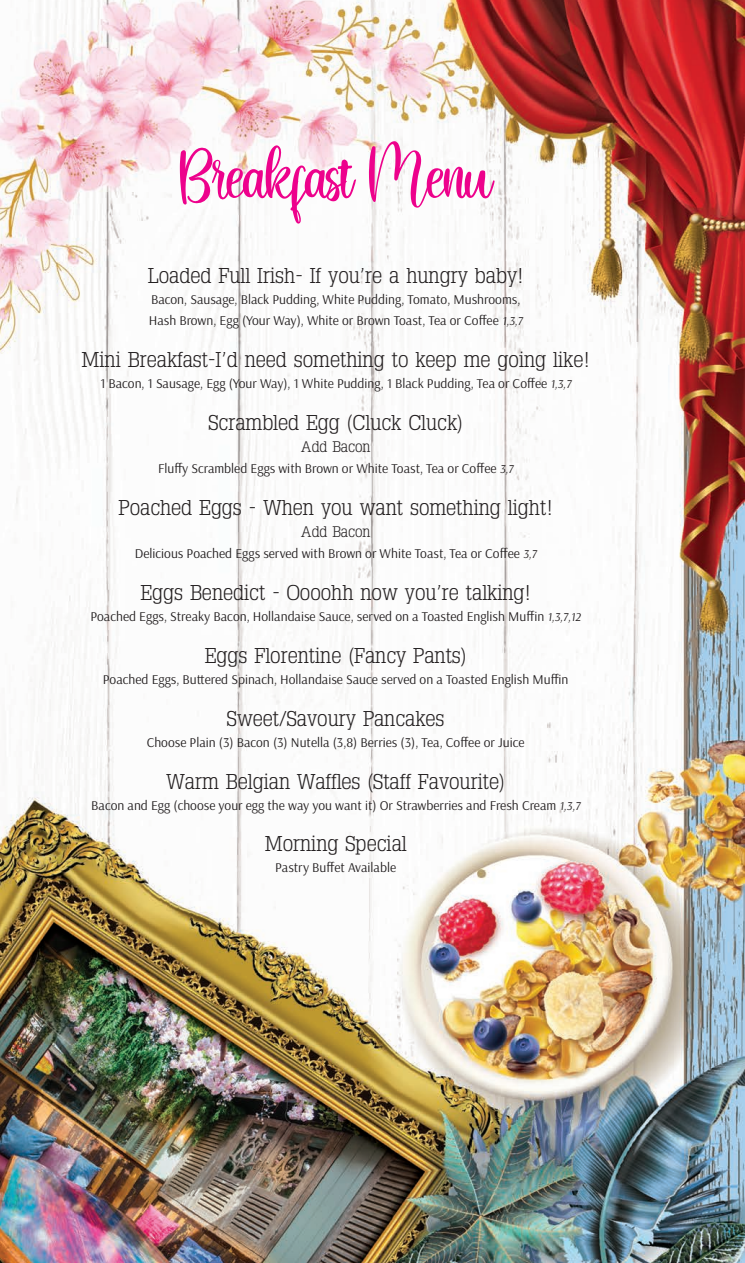
<style>
.page{position:relative;width:745px;height:1263px;background:#fff}
.page>*{position:absolute;margin:0;border:0;box-sizing:border-box;transform-origin:0 0}
.t1{font:108px "flashback";letter-spacing:-.035em;color:#ed028c}
.t2{font:300 21px "Typo Slabserif";color:#231f20}
.t3{font:300 15px "Typo Slabserif";color:#231f20}
.t4{font:13.5px/21px "Arsenal";color:#231f20}
.s1{font-style:italic;font-size:12px}
</style>
<div class="page">
<img style="left:0;top:0;width:744px;height:1263px">
<h1 class="t1" style="left:178px;top:124px;width:316px">Breakfast Menu</h1>
<h2 class="t2" style="left:148px;top:264px;width:377px">Loaded Full Irish- If you’re a hungry baby!</h2>
<p class="t4" style="left:149px;top:290px;width:375px">Bacon, Sausage, Black Pudding, White Pudding, Tomato, Mushrooms,<br>Hash Brown, Egg (Your Way), White or Brown Toast, Tea or Coffee <span class="s1">1,3,7</span></p>
<h2 class="t2" style="left:81px;top:348px;width:509px">Mini Breakfast-I’d need something to keep me going like!</h2>
<p class="t4" style="left:100px;top:374px;width:472px">1 Bacon, 1 Sausage, Egg (Your Way), 1 White Pudding, 1 Black Pudding, Tea or Coffee <span class="s1">1,3,7</span></p>
<h2 class="t2" style="left:208px;top:411px;width:256px">Scrambled Egg (Cluck Cluck)</h2>
<p class="t3" style="left:300px;top:438px;width:71px">Add Bacon</p>
<p class="t4" style="left:158px;top:459px;width:356px">Fluffy Scrambled Eggs with Brown or White Toast, Tea or Coffee <span class="s1">3,7</span></p>
<h2 class="t2" style="left:119px;top:496px;width:435px">Poached Eggs - When you want something light!</h2>
<p class="t3" style="left:300px;top:523px;width:71px">Add Bacon</p>
<p class="t4" style="left:135px;top:544px;width:403px">Delicious Poached Eggs served with Brown or White Toast, Tea or Coffee <span class="s1">3,7</span></p>
<h2 class="t2" style="left:140px;top:581px;width:392px">Eggs Benedict - Oooohh now you’re talking!</h2>
<p class="t4" style="left:90px;top:607px;width:491px">Poached Eggs, Streaky Bacon, Hollandaise Sauce, served on a Toasted English Muffin <span class="s1">1,3,7,12</span></p>
<h2 class="t2" style="left:205px;top:644px;width:263px">Eggs Florentine (Fancy Pants)</h2>
<p class="t4" style="left:103px;top:670px;width:467px">Poached Eggs, Buttered Spinach, Hollandaise Sauce served on a Toasted English Muffin</p>
<h2 class="t2" style="left:227px;top:706px;width:219px">Sweet/Savoury Pancakes</h2>
<p class="t4" style="left:146px;top:733px;width:379px">Choose Plain (3) Bacon (3) Nutella (3,8) Berries (3), Tea, Coffee or Juice</p>
<h2 class="t2" style="left:166px;top:769px;width:339px">Warm Belgian Waffles (Staff Favourite)</h2>
<p class="t4" style="left:91px;top:796px;width:490px">Bacon and Egg (choose your egg the way you want it) Or Strawberries and Fresh Cream <span class="s1">1,3,7</span></p>
<h2 class="t2" style="left:264px;top:832px;width:143px">Morning Special</h2>
<p class="t4" style="left:275px;top:858px;width:122px">Pastry Buffet Available</p>
</div>
